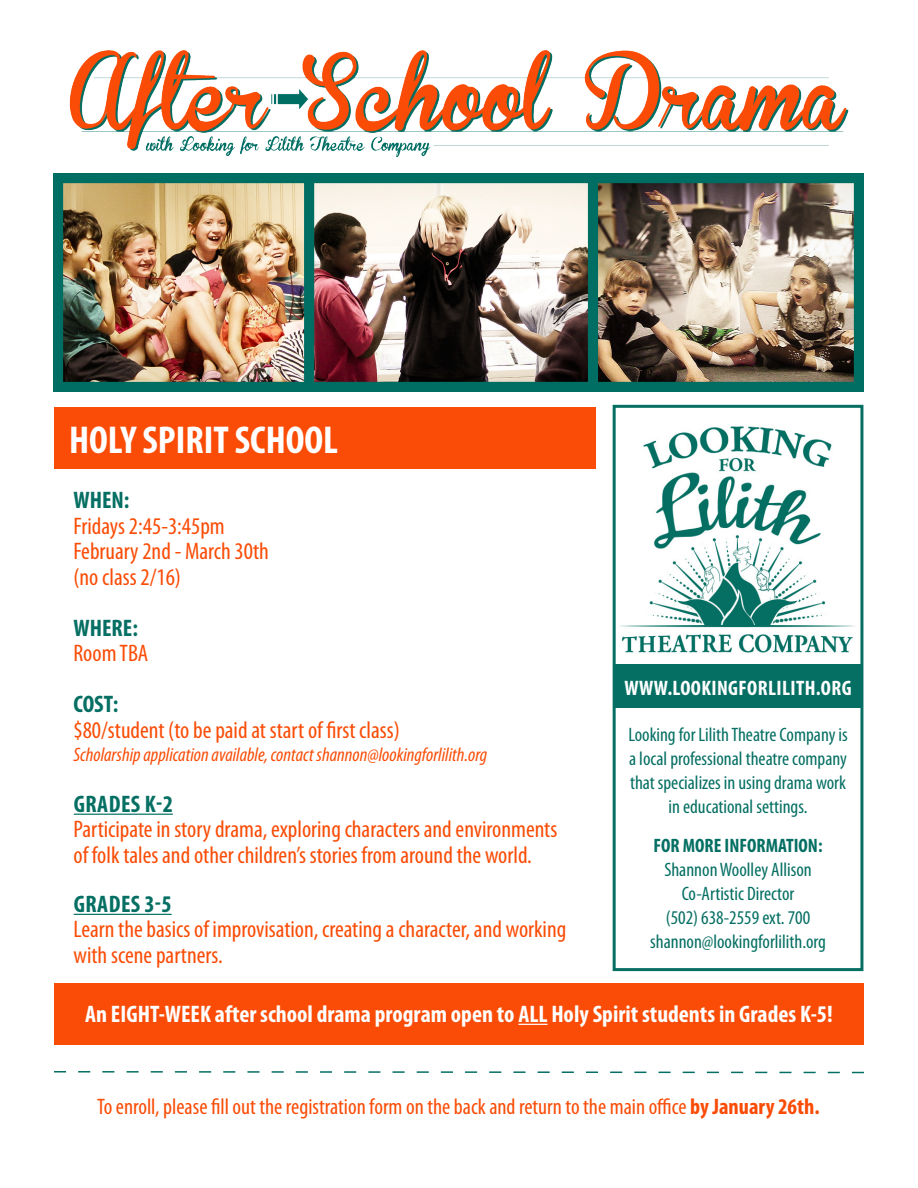
<style>
.page{position:relative;width:918px;height:1188px;background:#fff}
.page>*{position:absolute;margin:0;border:0;box-sizing:border-box;transform-origin:0 0}
.t1{font:700 condensed 39px "Myriad Pro";color:#fff}
.t2{font:condensed 24px/25.5px "Myriad Pro";color:#fa4c06}
.t3{font:700 condensed 24px "Myriad Pro";color:#fff}
.t4{font:700 condensed 24px "Myriad Pro";letter-spacing:.02em;color:#056f63}
.t5{font:condensed 22.5px "Myriad Pro";color:#fa4c06}
.t6{font:700 condensed 21px "Myriad Pro";letter-spacing:.02em;color:#fff}
.t7{font:condensed 19.5px/24px "Myriad Pro";color:#056f63;text-align:center}
.t8{font:italic condensed 19.5px "Myriad Pro";color:#fa4c06}
.t9{font:700 condensed 19.5px "Myriad Pro";color:#056f63}
.s1{font-weight:700;color:#056f63}
.s2{font-weight:700}
</style>
<div class="page">
<div style="left:54px;top:407px;width:541px;height:62px;background:#fa4c06"></div>
<div style="left:54px;top:983px;width:810px;height:62px;background:#fa4c06"></div>
<img style="left:69px;top:50px;width:780px;height:107px">
<svg style="left:54px;top:1071px;width:810px;height:3px"></svg>
<hr style="left:518px;top:1024px;width:30px;height:1px;background:#fff">
<hr style="left:74px;top:814px;width:99px;height:1px;background:#056f63">
<img style="left:53px;top:173px;width:811px;height:219px">
<hr style="left:74px;top:914px;width:98px;height:1px;background:#056f63">
<img style="left:612px;top:408px;width:252px;height:251px">
<div style="left:613px;top:405px;width:250px;height:566px;border:3px solid #056f63"></div>
<div style="left:614px;top:665px;width:248px;height:43px;background:#056f63"></div>
<p class="t1" style="left:69px;top:416px;width:271px">HOLY SPIRIT SCHOOL</p>
<p class="t4" style="left:74px;top:485px;width:58px">WHEN:</p>
<p class="t2" style="left:74px;top:513px;width:197px">Fridays 2:45-3:45pm<br>February 2nd - March 30th (no class 2/16)</p>
<p class="t2" style="left:74px;top:615px;width:76px"><span class="s1">WHERE:<br></span>Room TBA</p>
<p class="t2" style="left:74px;top:691px;width:328px"><span class="s1">COST:<br></span>$80/student (to be paid at start of first class)</p>
<p class="t8" style="left:74px;top:743px;width:415px">Scholarship application available, contact shannon@lookingforlilith.org</p>
<p class="t4" style="left:74px;top:789px;width:101px">GRADES K-2</p>
<p class="t2" style="left:74px;top:816px;width:485px">Participate in story drama, exploring characters and environments of folk tales and other children’s stories from around the world.</p>
<p class="t4" style="left:74px;top:889px;width:99px">GRADES 3-5</p>
<p class="t2" style="left:74px;top:916px;width:494px">Learn the basics of improvisation, creating a character, and working with scene partners.</p>
<p class="t6" style="left:624px;top:675px;width:229px">WWW.LOOKINGFORLILITH.ORG</p>
<p class="t7" style="left:628px;top:722px;width:221px">Looking for Lilith Theatre Company is a local professional theatre company that specializes in using drama work in educational settings.</p>
<p class="t9" style="left:654px;top:833px;width:170px">FOR MORE INFORMATION:</p>
<p class="t7" style="left:664px;top:857px;width:149px">Shannon Woolley Allison<br>Co-Artistic Director</p>
<p class="t7" style="left:650px;top:905px;width:177px">(502) 638-2559 ext. 700 shannon@lookingforlilith.org</p>
<p class="t3" style="left:85px;top:999px;width:749px">An EIGHT-WEEK after school drama program open to ALL Holy Spirit students in Grades K-5!</p>
<p class="t5" style="left:97px;top:1093px;width:724px">To enroll, please fill out the registration form on the back and return to the main office <span class="s2">by January 26th.</span></p>
</div>
